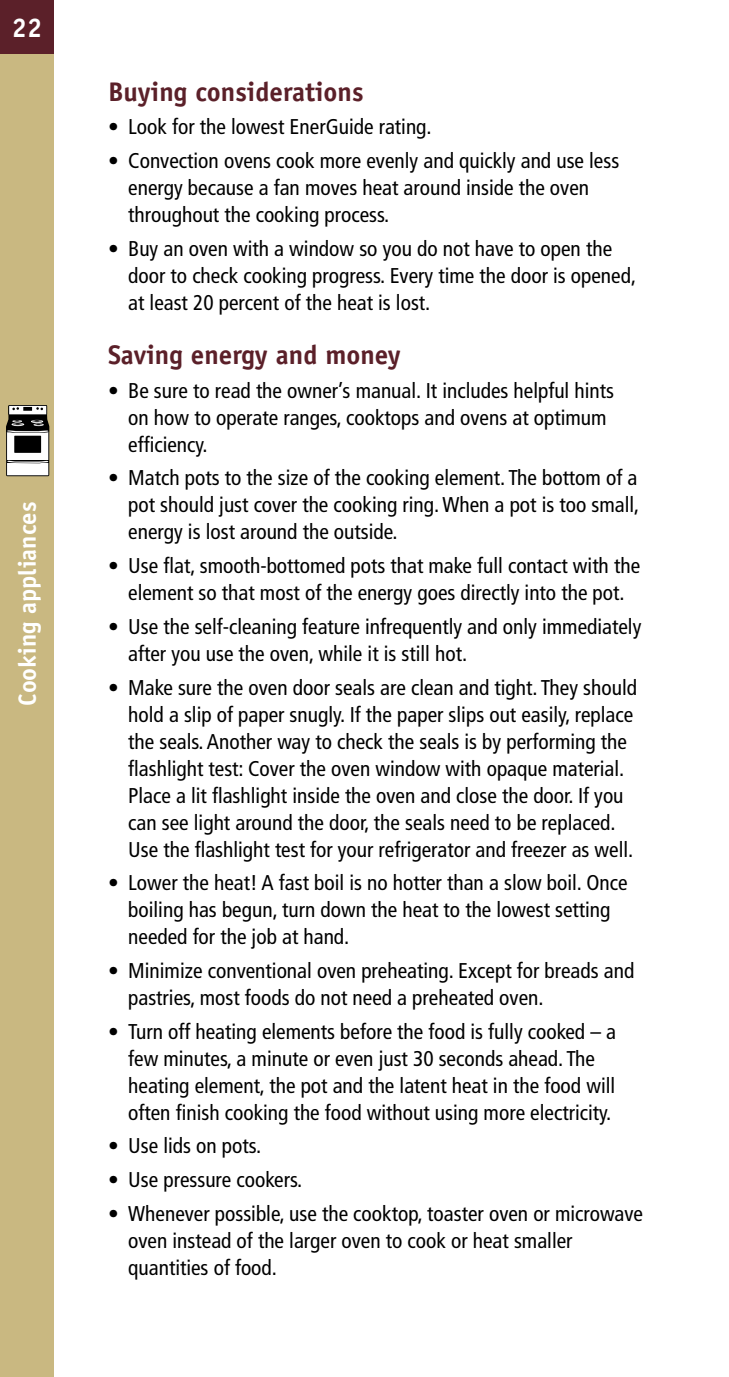
<style>
.page{position:relative;width:729px;height:1377px;background:#fff}
.page>*{position:absolute;margin:0;border:0;box-sizing:border-box;transform-origin:0 0}
.t1{font:700 27px "Officina Sans Std";color:#5b2029}
.t2{font:700 27px "Officina Sans Std";color:#fff}
.t3{font:700 24.75px "Officina Sans Std";color:#fff}
.t4{font:condensed 21.38px/27px "Frutiger LT Std";color:#000}
</style>
<div class="page">
<div style="left:0;top:0;width:54px;height:1377px;background:#c9b881"></div>
<div style="left:0;top:0;width:54px;height:54px;background:#5b2029"></div>
<svg style="left:6px;top:405px;width:43px;height:71px;background:#8b8a89"></svg>
<img style="left:7px;top:430px;width:41px;height:3px">
<p class="t2" style="left:12px;top:11px;width:32px">22</p>
<p class="t3" style="left:12px;top:706px;width:205px;rotate:-90deg">Cooking appliances</p>
<h3 class="t1" style="left:108px;top:75px;width:257px">Buying considerations</h3>
<p class="t4" style="left:108px;top:114px;width:325px">• Look for the lowest EnerGuide rating.</p>
<p class="t4" style="left:128px;top:147px;width:493px;text-indent:-20px">• Convection ovens cook more evenly and quickly and use less energy because a fan moves heat around inside the oven throughout the cooking process.</p>
<p class="t4" style="left:128px;top:235px;width:509px;text-indent:-20px">• Buy an oven with a window so you do not have to open the door to check cooking progress. Every time the door is opened, at least 20 percent of the heat is lost.</p>
<h3 class="t1" style="left:108px;top:338px;width:294px">Saving energy and money</h3>
<p class="t4" style="left:128px;top:377px;width:487px;text-indent:-20px">• Be sure to read the owner’s manual. It includes helpful hints on how to operate ranges, cooktops and ovens at optimum efficiency.</p>
<p class="t4" style="left:128px;top:465px;width:513px;text-align:justify;text-indent:-20px">• Match pots to the size of the cooking element. The bottom of a pot should just cover the cooking ring. When a pot is too small, energy is lost around the outside.</p>
<p class="t4" style="left:108px;top:552px;width:534px;text-align:center">• Use flat, smooth-bottomed pots that make full contact with the element so that most of the energy goes directly into the pot.</p>
<p class="t4" style="left:128px;top:613px;width:515px;text-indent:-20px">• Use the self-cleaning feature infrequently and only immediately after you use the oven, while it is still hot.</p>
<p class="t4" style="left:128px;top:674px;width:510px;text-indent:-20px">• Make sure the oven door seals are clean and tight. They should hold a slip of paper snugly. If the paper slips out easily, replace the seals. Another way to check the seals is by performing the flashlight test: Cover the oven window with opaque material.<br>Place a lit flashlight inside the oven and close the door. If you can see light around the door, the seals need to be replaced.<br>Use the flashlight test for your refrigerator and freezer as well.</p>
<p class="t4" style="left:128px;top:870px;width:501px;text-indent:-20px">• Lower the heat! A fast boil is no hotter than a slow boil. Once boiling has begun, turn down the heat to the lowest setting needed for the job at hand.</p>
<p class="t4" style="left:128px;top:957px;width:508px;text-indent:-20px">• Minimize conventional oven preheating. Except for breads and pastries, most foods do not need a preheated oven.</p>
<p class="t4" style="left:128px;top:1018px;width:489px;text-indent:-20px">• Turn off heating elements before the food is fully cooked – a few minutes, a minute or even just 30 seconds ahead. The heating element, the pot and the latent heat in the food will often finish cooking the food without using more electricity.</p>
<p class="t4" style="left:108px;top:1133px;width:155px">• Use lids on pots.</p>
<p class="t4" style="left:108px;top:1166px;width:196px">• Use pressure cookers.</p>
<p class="t4" style="left:128px;top:1200px;width:516px;text-indent:-20px">• Whenever possible, use the cooktop, toaster oven or microwave oven instead of the larger oven to cook or heat smaller quantities of food.</p>
</div>
